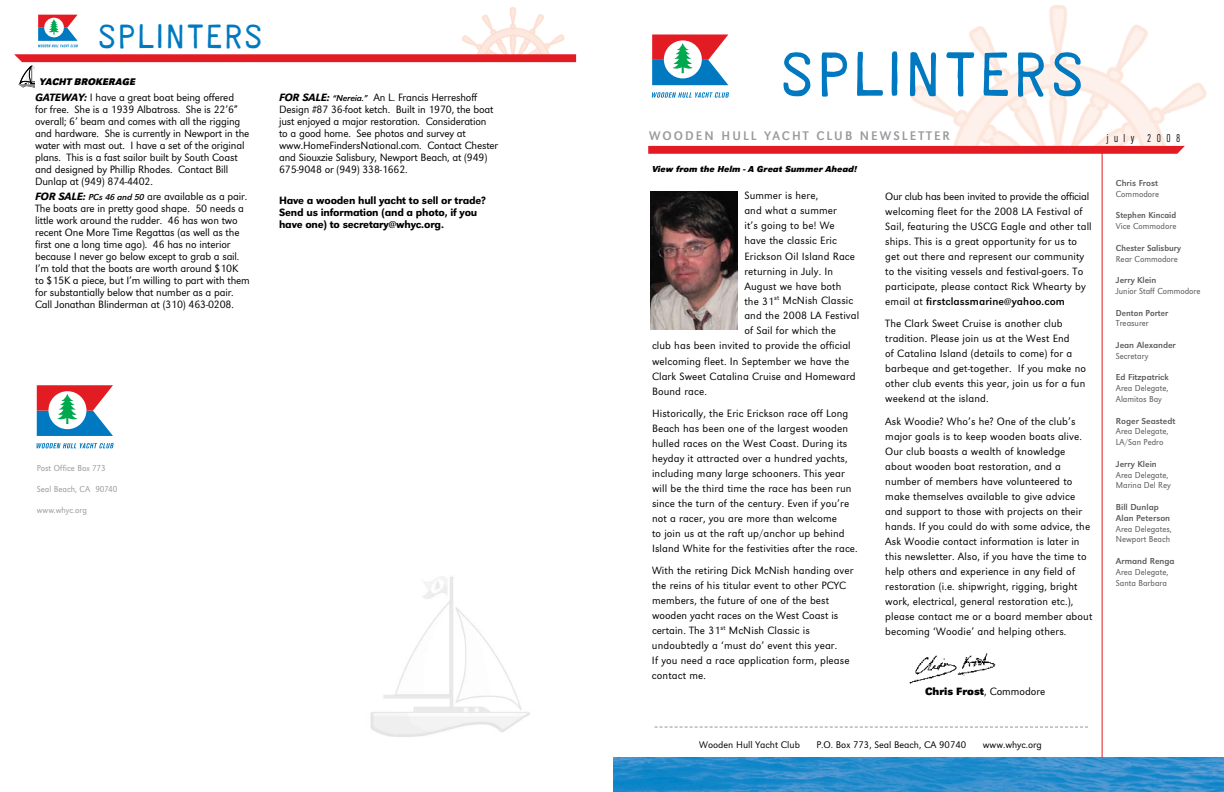
<style>
.page{position:relative;width:1224px;height:792px;background:#fff}
.page>*{position:absolute;margin:0;border:0;box-sizing:border-box;transform-origin:0 0}
.t1{font:56px "STEM";letter-spacing:.105em;color:#0079c1}
.t2{font:30.3px "STEM";letter-spacing:.105em;color:#0079c1}
.t3{font:13px "URW Grotesk T Regu Narr";letter-spacing:.16em;color:#999b9e}
.t4{font:12px "URW Grotesk T Ligh Cond";letter-spacing:.45em;color:#000}
.t5{font:11px/15px "URW Grotesk T Ligh";letter-spacing:.01em;color:#000}
.t6{font:11px/12px "URW Grotesk T Ligh";letter-spacing:-.015em;color:#000}
.t7{font:500 11px/12px "URW Grotesk T";letter-spacing:-.015em;color:#000}
.t8{font:700 11px "URW Grotesk T";color:#000}
.t9{font:10px "URW Grotesk T Ligh";color:#000}
.t10{font:10px "URW Grotesk T Bold Obli";color:#000}
.t11{font:9px/10.8px "URW Grotesk T Ligh Narr";color:#58595b}
.t12{font:9px/10.8px "URW Grotesk T Regu Narr";color:#58595b}
.t13{font:9px "URW Grotesk T Ligh Narr";color:#999b9e}
.t14{font:9px/10.8px "URW Grotesk T";color:#58595b}
.t15{font:italic 700 9px "URW Grotesk T";letter-spacing:.01em;color:#000}
.s1{font-family:"URW Grotesk T";font-weight:500;font-style:italic}
.s2{font-family:"URW Grotesk T";font-style:italic;font-size:9px}
.s3{font-family:"URW Grotesk T"}
.s4{font-family:"URW Grotesk T Ligh";font-weight:400}
.s5{font-family:"URW Grotesk T Ligh Narr"}
</style>
<div class="page">
<img style="left:461px;top:7px;width:104px;height:47px">
<svg style="left:37px;top:443px;width:77px;height:5px"></svg>
<svg style="left:37px;top:385px;width:76px;height:51px"></svg>
<svg style="left:652px;top:92px;width:77px;height:6px"></svg>
<svg style="left:652px;top:34px;width:76px;height:51px"></svg>
<img style="left:892px;top:5px;width:315px;height:141px">
<svg style="left:648px;top:146px;width:537px;height:8px;background:#e3232b"></svg>
<hr style="left:1102px;top:152px;width:1px;height:623px;background:#e31b23">
<img style="left:613px;top:757px;width:611px;height:35px">
<svg style="left:38px;top:47px;width:40px;height:1px"></svg>
<svg style="left:38px;top:15px;width:40px;height:32px"></svg>
<img style="left:370px;top:576px;width:160px;height:161px">
<svg style="left:14px;top:54px;width:562px;height:33px"></svg>
<img style="left:650px;top:191px;width:87px;height:139px">
<img style="left:909px;top:653px;width:87px;height:31px">
<svg style="left:655px;top:727px;width:433px;height:1px"></svg>
<p class="t2" style="left:98px;top:20px;width:165px">SPLINTERS</p>
<p class="t10" style="left:40px;top:76px;width:98px">YACHT BROKERAGE</p>
<p class="t6" style="left:35px;top:91px;width:216px"><span class="s1">GATEWAY:</span> I have a great boat being offered<br>for free. She is a 1939 Albatross. She is 22’6” overall; 6’ beam and comes with all the rigging and hardware. She is currently in Newport in the water with mast out. I have a set of the original plans. This is a fast sailor built by South Coast and designed by Phillip Rhodes. Contact Bill Dunlap at (949) 874-4402.</p>
<p class="t6" style="left:35px;top:191px;width:216px"><span class="s1">FOR SALE:</span> <span class="s2">PCs 46 and 50</span> are available as a pair.<br>The boats are in pretty good shape. 50 needs a little work around the rudder. 46 has won two recent One More Time Regattas (as well as the first one a long time ago). 46 has no interior because I never go below except to grab a sail.<br>I’m told that the boats are worth around $10K<br>to $15K a piece, but I’m willing to part with them for substantially below that number as a pair.<br>Call Jonathan Blinderman at (310) 463-0208.</p>
<p class="t6" style="left:279px;top:91px;width:221px"><span class="s1">FOR SALE:</span> <span class="s2">“Nereia.”</span> An L. Francis Herreshoff Design #87 36-foot ketch. Built in 1970, the boat just enjoyed a major restoration. Consideration<br>to a good home. See photos and survey at www.HomeFindersNational.com. Contact Chester and Siouxzie Salisbury, Newport Beach, at (949)<br>675-9048 or (949) 338-1662.</p>
<p class="t7" style="left:279px;top:194px;width:208px">Have a wooden hull yacht to sell or trade?<br>Send us information (and a photo, if you have one) to secretary@whyc.org.</p>
<p class="t13" style="left:37px;top:463px;width:71px">Post Office Box 773</p>
<p class="t13" style="left:37px;top:484px;width:82px">Seal Beach, CA 90740</p>
<p class="t13" style="left:37px;top:505px;width:52px">www.whyc.org</p>
<p class="t1" style="left:781px;top:44px;width:304px">SPLINTERS</p>
<p class="t3" style="left:649px;top:128px;width:302px">WOODEN HULL YACHT CLUB NEWSLETTER</p>
<p class="t15" style="left:652px;top:164px;width:207px">View from the Helm - A Great Summer Ahead!</p>
<p class="t5" style="left:744px;top:188px;width:75px">Summer is here,</p>
<p class="t5" style="left:744px;top:203px;width:94px">and what a summer</p>
<p class="t5" style="left:744px;top:218px;width:92px">it’s going to be! We</p>
<p class="t5" style="left:744px;top:233px;width:94px">have the classic Eric</p>
<p class="t5" style="left:744px;top:248px;width:112px">Erickson Oil Island Race</p>
<p class="t5" style="left:744px;top:263px;width:90px">returning in July. In</p>
<p class="t5" style="left:744px;top:278px;width:99px">August we have both</p>
<p class="t5" style="left:744px;top:293px;width:110px">the 31<sup>st</sup> McNish Classic</p>
<p class="t5" style="left:744px;top:308px;width:116px">and the 2008 LA Festival</p>
<p class="t5" style="left:744px;top:323px;width:93px">of Sail for which the</p>
<p class="t5" style="left:652px;top:338px;width:200px">club has been invited to provide the official</p>
<p class="t5" style="left:652px;top:353px;width:199px">welcoming fleet. In September we have the</p>
<p class="t5" style="left:652px;top:368px;width:205px">Clark Sweet Catalina Cruise and Homeward</p>
<p class="t5" style="left:652px;top:383px;width:56px">Bound race.</p>
<p class="t5" style="left:652px;top:406px;width:207px">Historically, the Eric Erickson race off Long Beach has been one of the largest wooden hulled races on the West Coast. During its heyday it attracted over a hundred yachts, including many large schooners. This year will be the third time the race has been run since the turn of the century. Even if you’re not a racer, you are more than welcome<br>to join us at the raft up/anchor up behind Island White for the festivities after the race.</p>
<p class="t5" style="left:652px;top:563px;width:203px">With the retiring Dick McNish handing over the reins of his titular event to other PCYC members, the future of one of the best wooden yacht races on the West Coast is certain. The 31<sup>st</sup> McNish Classic is undoubtedly a ‘must do’ event this year.<br>If you need a race application form, please contact me.</p>
<p class="t5" style="left:885px;top:189px;width:208px">Our club has been invited to provide the official welcoming fleet for the 2008 LA Festival of Sail, featuring the USCG Eagle and other tall ships. This is a great opportunity for us to get out there and represent our community to the visiting vessels and festival-goers. To participate, please contact Rick Whearty by email at <span class="s3">firstclassmarine@yahoo.com</span></p>
<p class="t5" style="left:885px;top:316px;width:202px">The Clark Sweet Cruise is another club tradition. Please join us at the West End<br>of Catalina Island (details to come) for a barbeque and get-together. If you make no other club events this year, join us for a fun weekend at the island.</p>
<p class="t5" style="left:885px;top:413px;width:209px">Ask Woodie? Who’s he? One of the club’s major goals is to keep wooden boats alive.<br>Our club boasts a wealth of knowledge about wooden boat restoration, and a number of members have volunteered to make themselves available to give advice and support to those with projects on their hands. If you could do with some advice, the Ask Woodie contact information is later in this newsletter. Also, if you have the time to help others and experience in any field of restoration (i.e. shipwright, rigging, bright work, electrical, general restoration etc.), please contact me or a board member about becoming ‘Woodie’ and helping others.</p>
<p class="t8" style="left:925px;top:685px;width:122px">Chris Frost<span class="s4">, Commodore</span></p>
<p class="t4" style="left:1107px;top:131px;width:75px">july 2008</p>
<p class="t14" style="left:1116px;top:178px;width:45px">Chris Frost<br><span class="s5">Commodore</span></p>
<p class="t12" style="left:1116px;top:210px;width:62px">Stephen Kincaid<br><span class="s5">Vice Commodore</span></p>
<p class="t12" style="left:1116px;top:242px;width:67px">Chester Salisbury<br><span class="s5">Rear Commodore</span></p>
<p class="t11" style="left:1116px;top:275px;width:86px"><span class="s3">Jerry Klein<br></span>Junior Staff Commodore</p>
<p class="t12" style="left:1116px;top:307px;width:54px">Denton Porter<br><span class="s5">Treasurer</span></p>
<p class="t14" style="left:1116px;top:340px;width:62px">Jean Alexander<br><span class="s5">Secretary</span></p>
<p class="t11" style="left:1116px;top:372px;width:55px;text-align:justify"><span class="s3">Ed Fitzpatrick </span>Area Delegate, Alamitos Bay</p>
<p class="t11" style="left:1116px;top:415px;width:61px"><span class="s3">Roger Seastedt<br></span>Area Delegate,<br>LA/San Pedro</p>
<p class="t11" style="left:1116px;top:458px;width:56px"><span class="s3">Jerry Klein<br></span>Area Delegate,<br>Marina Del Rey</p>
<p class="t11" style="left:1116px;top:502px;width:58px"><span class="s3">Bill Dunlap<br>Alan Peterson<br></span>Area Delegates,<br>Newport Beach</p>
<p class="t11" style="left:1116px;top:556px;width:60px"><span class="s3">Armand Renga<br></span>Area Delegate,<br>Santa Barbara</p>
<p class="t9" style="left:699px;top:739px;width:102px">Wooden Hull Yacht Club</p>
<p class="t9" style="left:816px;top:739px;width:151px">P.O. Box 773, Seal Beach, CA 90740</p>
<p class="t9" style="left:983px;top:739px;width:61px">www.whyc.org</p>
</div>
